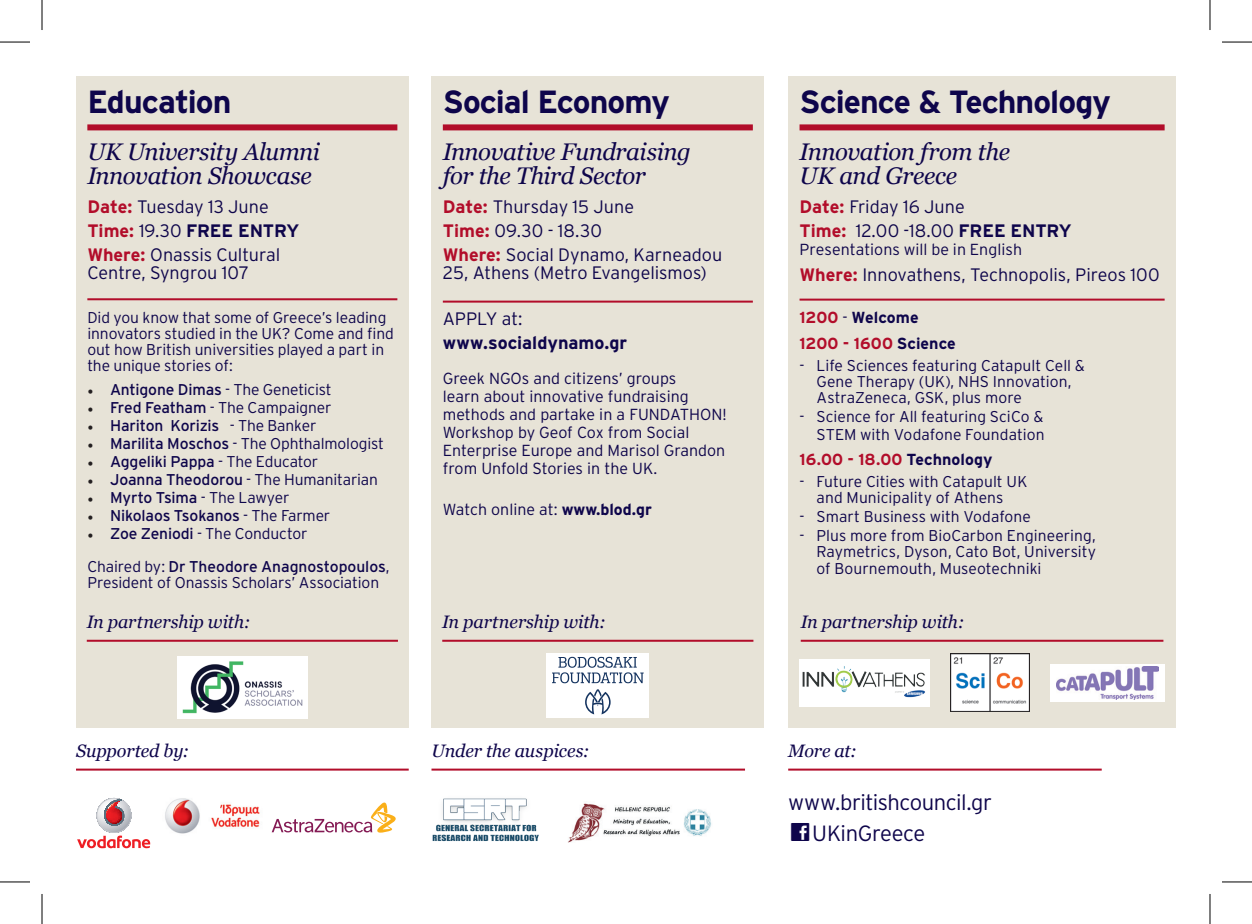
<style>
.page{position:relative;width:1252px;height:924px;background:#fff}
.page>*{position:absolute;margin:0;border:0;box-sizing:border-box;transform-origin:0 0}
.t1{font:700 32px "Interstate";letter-spacing:-.03em;color:#0e054b}
.t2{font:italic 24px/24px "Georgia";letter-spacing:-.02em;color:#0e054b}
.t3{font:300 22px/30.6px "Interstate";letter-spacing:-.02em;color:#0e054b}
.t4{font:300 18px/23.6px "Interstate";color:#0e054b}
.t5{font:italic 18px "Georgia";letter-spacing:-.005em;color:#0e054b}
.t6{font:700 18px "Interstate";color:#0e054b}
.t7{font:300 16px/18px "Interstate";color:#0e054b}
.t8{font:700 16px/25.6px "Interstate";letter-spacing:.005em;color:#0e054b}
.t9{font:700 16px "Interstate";letter-spacing:.005em;color:#b20d2a}
.t10{font:300 15.6px/16px "Interstate";color:#0e054b}
.t11{font:15.6px/33px "Interstate";letter-spacing:-.01em;color:#0e054b}
.s1{font-weight:700;color:#b20d2a}
.s2{font-weight:700}
.s3{font-family:"Minion Pro";font-weight:400;color:#231f20}
.s4{font-weight:400}
.s5{font-family:"Minion Pro";color:#231f20}
.s6{font-weight:300}
.s7{color:#b20d2a}
.s8{color:#0e054b}
.s9{font-family:"Social Logos";font-weight:400;font-size:32px}
</style>
<div class="page">
<div style="left:76px;top:76px;width:333px;height:651px;background:#e7e3d7"></div>
<div style="left:87px;top:124px;width:310px;height:6px;background:#b20d2a"></div>
<hr style="left:87px;top:298px;width:310px;height:2px;background:#b20d2a">
<div style="left:431px;top:76px;width:333px;height:651px;background:#e7e3d7"></div>
<div style="left:443px;top:124px;width:310px;height:6px;background:#b20d2a"></div>
<hr style="left:443px;top:300px;width:310px;height:2px;background:#b20d2a">
<div style="left:788px;top:76px;width:388px;height:651px;background:#e7e3d7"></div>
<div style="left:799px;top:124px;width:366px;height:6px;background:#b20d2a"></div>
<hr style="left:799px;top:298px;width:366px;height:2px;background:#b20d2a">
<hr style="left:76px;top:768px;width:333px;height:2px;background:#b20d2a">
<hr style="left:431px;top:768px;width:314px;height:2px;background:#b20d2a">
<img style="left:951px;top:653px;width:78px;height:58px">
<div style="left:1050px;top:663px;width:115px;height:38px;background:#fff"></div>
<img style="left:1056px;top:666px;width:102px;height:33px">
<div style="left:799px;top:658px;width:131px;height:48px;background:#fff"></div>
<img style="left:802px;top:666px;width:123px;height:32px">
<div style="left:547px;top:653px;width:102px;height:64px;background:#fff"></div>
<svg style="left:585px;top:689px;width:26px;height:25px"></svg>
<svg style="left:552px;top:656px;width:92px;height:27px"></svg>
<img style="left:177px;top:656px;width:130px;height:62px">
<img style="left:432px;top:798px;width:107px;height:43px">
<img style="left:569px;top:803px;width:143px;height:38px">
<hr style="left:87px;top:639px;width:311px;height:2px;background:#b20d2a">
<hr style="left:442px;top:639px;width:311px;height:2px;background:#b20d2a">
<hr style="left:801px;top:639px;width:362px;height:2px;background:#b20d2a">
<hr style="left:788px;top:768px;width:314px;height:2px;background:#b20d2a">
<div style="left:97px;top:798px;width:34px;height:34px;border:1px solid #a0a7b0;border-radius:50%"></div>
<svg style="left:97px;top:798px;width:34px;height:33px"></svg>
<svg style="left:105px;top:799px;width:19px;height:26px"></svg>
<svg style="left:77px;top:835px;width:73px;height:12px"></svg>
<svg style="left:272px;top:802px;width:124px;height:30px"></svg>
<img style="left:165px;top:798px;width:95px;height:36px">
<hr style="left:0;top:42px;width:30px;height:1px;background:#000">
<hr style="left:1222px;top:42px;width:30px;height:1px;background:#000">
<hr style="left:0;top:881px;width:30px;height:1px;background:#000">
<hr style="left:1222px;top:881px;width:30px;height:1px;background:#000">
<hr style="left:42px;top:0;width:1px;height:30px;background:#000">
<hr style="left:42px;top:893px;width:1px;height:30px;background:#000">
<hr style="left:1210px;top:0;width:1px;height:30px;background:#000">
<hr style="left:1210px;top:893px;width:1px;height:30px;background:#000">
<h1 class="t1" style="left:87px;top:82px;width:146px">Education</h1>
<h2 class="t2" style="left:87px;top:138px;width:234px">UK University Alumni<br>Innovation Showcase</h2>
<p class="t4" style="left:87px;top:195px;width:214px"><span class="s1">Date:</span> Tuesday 13 June<br><span class="s1">Time:</span> 19.30 <span class="s2">FREE ENTRY<br></span><span class="s1">Where:</span> Onassis Cultural</p>
<p class="t4" style="left:87px;top:260px;width:163px">Centre, Syngrou 107</p>
<p class="t10" style="left:87px;top:309px;width:308px">Did you know that some of Greece’s leading innovators studied in the UK? Come and find out how British universities played a part in the unique stories of:</p>
<p class="t10" style="left:87px;top:381px;width:246px"><span class="s3">•</span> <span class="s4">Antigone Dimas</span> - The Geneticist</p>
<p class="t10" style="left:87px;top:399px;width:246px"><span class="s3">•</span> <span class="s4">Fred Featham</span> - The Campaigner</p>
<p class="t11" style="left:87px;top:408px;width:230px"><span class="s5">•</span> Hariton Korizis <span class="s6">- The Banker</span></p>
<p class="t10" style="left:87px;top:435px;width:298px"><span class="s3">•</span> <span class="s4">Marilita Moschos</span> - The Ophthalmologist</p>
<p class="t11" style="left:87px;top:444px;width:232px"><span class="s5">•</span> Aggeliki Pappa <span class="s6">- The Educator</span></p>
<p class="t10" style="left:87px;top:471px;width:292px"><span class="s3">•</span> <span class="s4">Joanna Theodorou</span> - The Humanitarian</p>
<p class="t11" style="left:87px;top:480px;width:203px"><span class="s5">•</span> Myrto Tsima <span class="s6">- The Lawyer</span></p>
<p class="t11" style="left:87px;top:498px;width:244px"><span class="s5">•</span> Nikolaos Tsokanos <span class="s6">- The Farmer</span></p>
<p class="t11" style="left:87px;top:516px;width:304px"><span class="s5">•</span> Zoe Zeniodi <span class="s6">- The Conductor<br>Chaired by:</span> Dr Theodore Anagnostopoulos<span class="s6">,</span></p>
<p class="t10" style="left:87px;top:574px;width:293px">President of Onassis Scholars’ Association</p>
<h1 class="t1" style="left:443px;top:82px;width:229px">Social Economy</h1>
<h2 class="t2" style="left:443px;top:138px;width:250px">Innovative Fundraising for the Third Sector</h2>
<p class="t4" style="left:443px;top:195px;width:281px"><span class="s1">Date:</span> Thursday 15 June<br><span class="s1">Time:</span> 09.30 - 18.30<br><span class="s1">Where:</span> Social Dynamo, Karneadou</p>
<p class="t4" style="left:443px;top:260px;width:265px">25, Athens (Metro Evangelismos)</p>
<p class="t4" style="left:443px;top:307px;width:81px">APPLY at:</p>
<p class="t6" style="left:443px;top:332px;width:186px">www.socialdynamo.gr</p>
<p class="t7" style="left:443px;top:369px;width:285px">Greek NGOs and citizens’ groups<br>learn about innovative fundraising methods and partake in a FUNDATHON!<br>Workshop by Geof Cox from Social Enterprise Europe and Marisol Grandon from Unfold Stories in the UK.</p>
<p class="t7" style="left:443px;top:500px;width:211px">Watch online at: <span class="s2">www.blod.gr</span></p>
<h1 class="t1" style="left:799px;top:82px;width:313px">Science &amp; Technology</h1>
<h2 class="t2" style="left:799px;top:138px;width:212px">Innovation from the<br>UK and Greece</h2>
<p class="t4" style="left:799px;top:195px;width:274px"><span class="s1">Date:</span> Friday 16 June<br><span class="s1">Time:</span> 12.00 -18.00 <span class="s2">FREE ENTRY</span></p>
<p class="t7" style="left:799px;top:240px;width:224px">Presentations will be in English</p>
<p class="t4" style="left:799px;top:262px;width:362px"><span class="s1">Where:</span> Innovathens, Technopolis, Pireos 100</p>
<p class="t8" style="left:799px;top:304px;width:158px"><span class="s7">1200</span> <span class="s6">-</span> Welcome<br><span class="s7">1200 - 1600</span> Science</p>
<p class="t10" style="left:816px;top:357px;width:270px;text-indent:-17px">- Life Sciences featuring Catapult Cell &amp;<br>Gene Therapy (UK), NHS Innovation,<br>AstraZeneca, GSK, plus more</p>
<p class="t10" style="left:799px;top:407px;width:246px;line-height:18px;text-align:right">- Science for All featuring SciCo &amp;<br>STEM with Vodafone Foundation</p>
<p class="t9" style="left:799px;top:450px;width:195px">16.00 - 18.00 <span class="s8">Technology</span></p>
<p class="t10" style="left:799px;top:473px;width:229px;text-align:center">- Future Cities with Catapult UK and Municipality of Athens</p>
<p class="t10" style="left:799px;top:508px;width:233px">- Smart Business with Vodafone</p>
<p class="t10" style="left:816px;top:526px;width:281px;line-height:16.6px;text-align:justify;text-indent:-17px">- Plus more from BioCarbon Engineering, Raymetrics, Dyson, Cato Bot, University of Bournemouth, Museotechniki</p>
<p class="t5" style="left:87px;top:608px;width:165px">In partnership with:</p>
<p class="t5" style="left:442px;top:608px;width:165px">In partnership with:</p>
<p class="t5" style="left:801px;top:608px;width:165px">In partnership with:</p>
<p class="t5" style="left:76px;top:737px;width:115px">Supported by:</p>
<p class="t5" style="left:431px;top:737px;width:160px">Under the auspices:</p>
<p class="t5" style="left:788px;top:737px;width:70px">More at:</p>
<h3 class="t3" style="left:788px;top:786px;width:205px">www.britishcouncil.gr<br><span class="s9">C</span> UKinGreece</h3>
</div>
